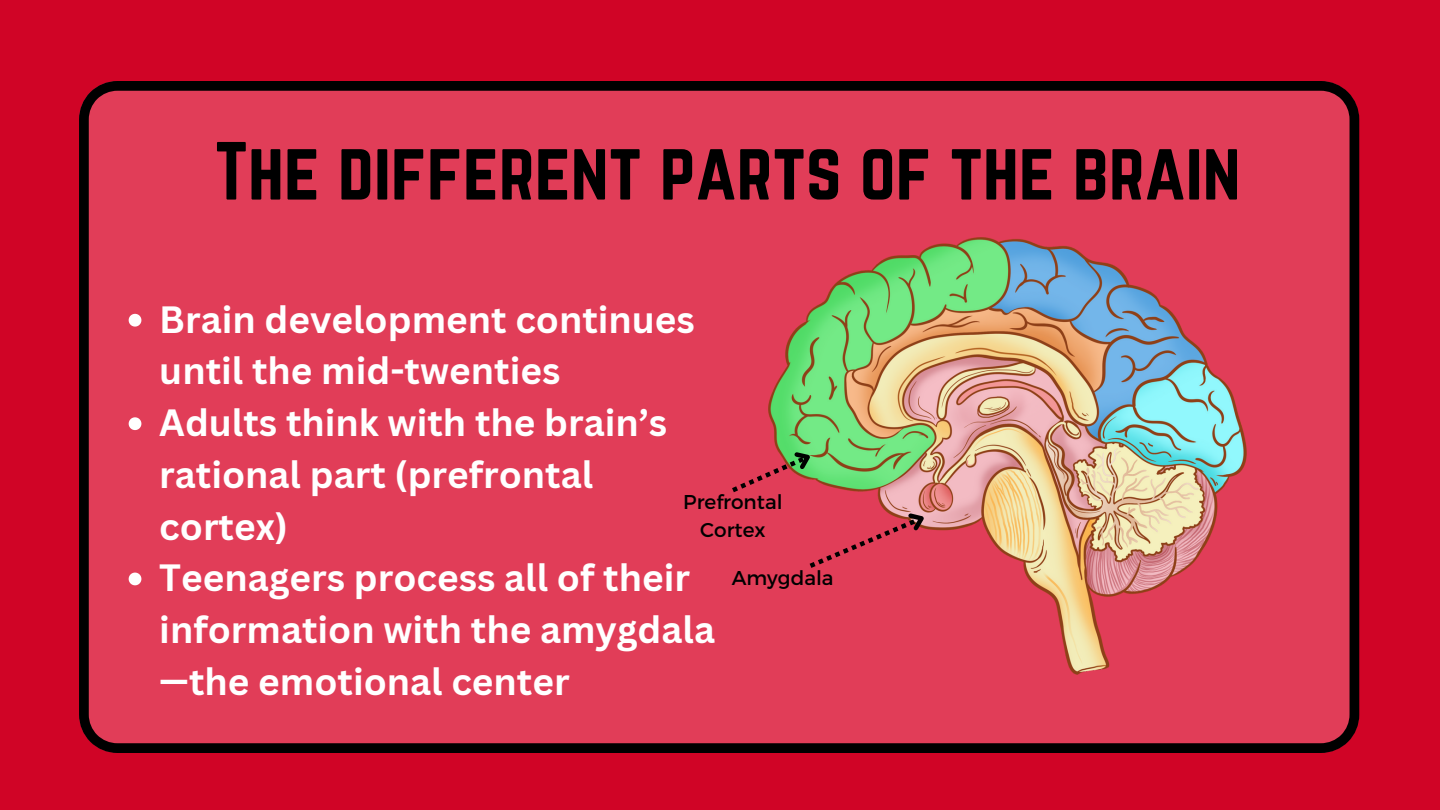
<style>
.page{position:relative;width:1440px;height:810px;background:#d00426}
.page>*{position:absolute;margin:0;border:0;box-sizing:border-box;transform-origin:0 0}
.t1{font:72px "Norwester";color:#000}
.t2{font:700 37px/51.8px "Canva Sans";color:#fff}
.t3{font:20px/27.8px "Montserrat";color:#000;text-align:center}
</style>
<div class="page">
<div style="left:79px;top:81px;width:1280px;height:672px;background:#e13d58"></div>
<img style="left:769px;top:238px;width:477px;height:436px">
<svg style="left:810px;top:503px;width:124px;height:65px;background:#d54359"></svg>
<svg style="left:732px;top:442px;width:88px;height:50px;background:#b25c55"></svg>
<svg style="left:129px;top:314px;width:12px;height:13px"></svg>
<svg style="left:129px;top:417px;width:12px;height:13px"></svg>
<svg style="left:129px;top:573px;width:12px;height:12px"></svg>
<p class="t1" style="left:215px;top:128px;width:1027px">The different parts of the brain</p>
<p class="t2" style="left:159px;top:292px;width:537px">Brain development continues until the mid-twenties</p>
<p class="t2" style="left:159px;top:396px;width:509px">Adults think with the brain’s rational part (prefrontal cortex)</p>
<p class="t2" style="left:159px;top:551px;width:557px">Teenagers process all of their information with the amygdala —the emotional center</p>
<p class="t3" style="left:683px;top:487px;width:101px">Prefrontal<br>Cortex</p>
<p class="t3" style="left:732px;top:563px;width:103px">Amygdala</p>
</div>
